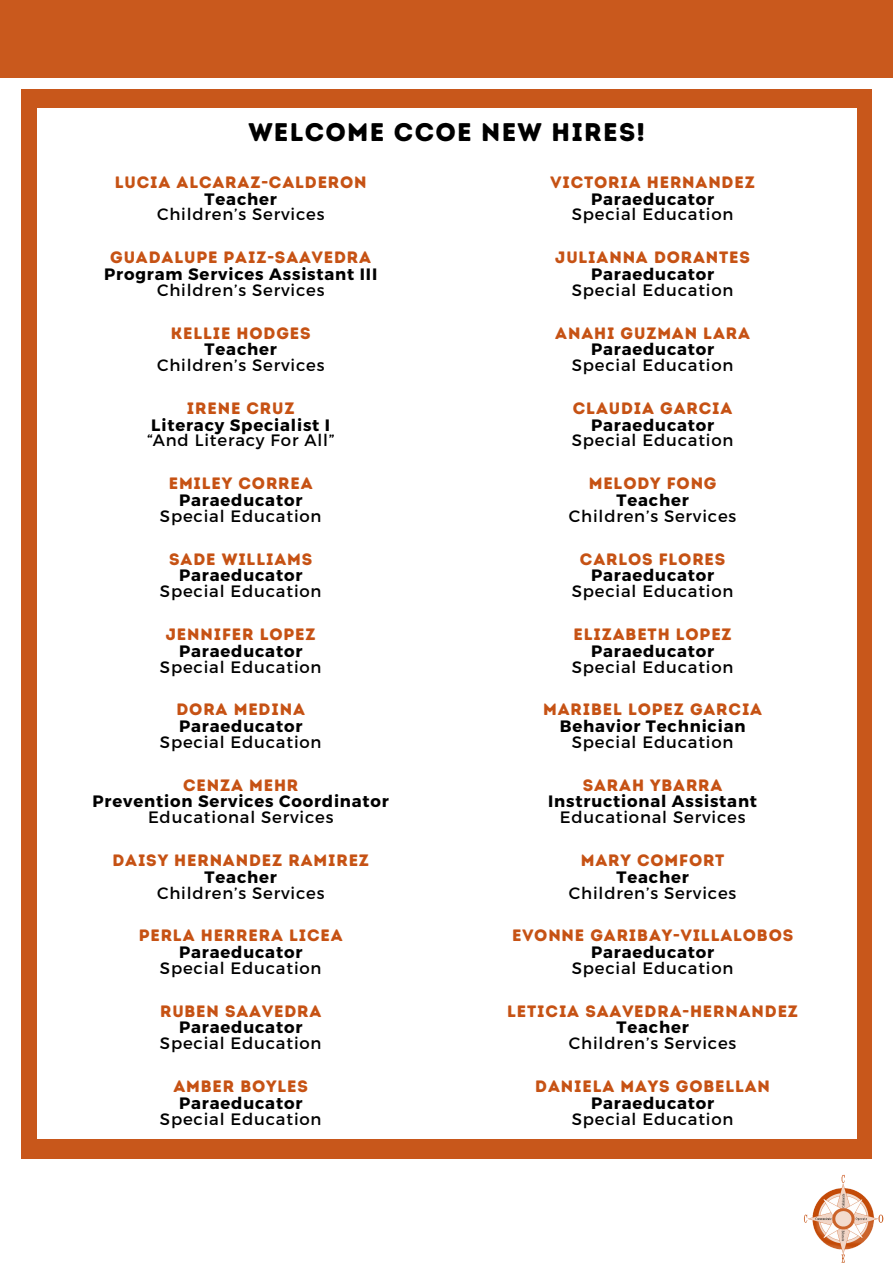
<style>
.page{position:relative;width:893px;height:1264px;background:#fff}
.page>*{position:absolute;margin:0;border:0;box-sizing:border-box;transform-origin:0 0}
.t1{font:25.5px "Intro Rust Base";letter-spacing:.05em;color:#000}
.t2{font:16.5px "Montserrat";letter-spacing:.05em;color:#000}
.t3{font:16.5px "Intro Rust Base";letter-spacing:.05em;color:#c65214}
.t4{font:700 16.5px "Montserrat";letter-spacing:.05em;color:#000}
</style>
<div class="page">
<div style="left:0;top:0;width:892px;height:78px;background:#c9591d"></div>
<img style="left:803px;top:1174px;width:81px;height:88px">
<div style="left:21px;top:89px;width:851px;height:1069px;background:#c8571b"></div>
<div style="left:37px;top:108px;width:819px;height:1030px;background:#fff"></div>
<h1 class="t1" style="left:248px;top:117px;width:398px">WELCOME CCOE NEW HIRES!</h1>
<p class="t3" style="left:115px;top:172px;width:253px">LUCIA ALCARAZ-CALDERON</p>
<p class="t4" style="left:204px;top:188px;width:74px">Teacher</p>
<p class="t2" style="left:157px;top:204px;width:169px">Children’s Services</p>
<p class="t3" style="left:110px;top:247px;width:262px">GUADALUPE PAIZ-SAAVEDRA</p>
<p class="t4" style="left:104px;top:263px;width:274px">Program Services Assistant III</p>
<p class="t2" style="left:157px;top:279px;width:169px">Children’s Services</p>
<p class="t3" style="left:171px;top:323px;width:141px">KELLIE HODGES</p>
<p class="t4" style="left:204px;top:339px;width:74px">Teacher</p>
<p class="t2" style="left:157px;top:354px;width:169px">Children’s Services</p>
<p class="t3" style="left:187px;top:398px;width:109px">IRENE CRUZ</p>
<p class="t4" style="left:151px;top:414px;width:180px">Literacy Specialist I</p>
<p class="t2" style="left:147px;top:430px;width:189px">“And Literacy For All”</p>
<p class="t3" style="left:169px;top:473px;width:145px">EMILEY CORREA</p>
<p class="t4" style="left:179px;top:489px;width:125px">Paraeducator</p>
<p class="t2" style="left:160px;top:505px;width:163px">Special Education</p>
<p class="t3" style="left:169px;top:549px;width:145px">SADE WILLIAMS</p>
<p class="t4" style="left:179px;top:565px;width:125px">Paraeducator</p>
<p class="t2" style="left:160px;top:580px;width:163px">Special Education</p>
<p class="t3" style="left:166px;top:624px;width:151px">JENNIFER LOPEZ</p>
<p class="t4" style="left:179px;top:640px;width:125px">Paraeducator</p>
<p class="t2" style="left:160px;top:656px;width:163px">Special Education</p>
<p class="t3" style="left:176px;top:699px;width:130px">DORA MEDINA</p>
<p class="t4" style="left:179px;top:715px;width:125px">Paraeducator</p>
<p class="t2" style="left:160px;top:731px;width:163px">Special Education</p>
<p class="t3" style="left:183px;top:774px;width:117px">CENZA MEHR</p>
<p class="t4" style="left:92px;top:790px;width:298px">Prevention Services Coordinator</p>
<p class="t2" style="left:148px;top:806px;width:187px">Educational Services</p>
<p class="t3" style="left:112px;top:850px;width:258px">DAISY HERNANDEZ RAMIREZ</p>
<p class="t4" style="left:204px;top:866px;width:74px">Teacher</p>
<p class="t2" style="left:157px;top:881px;width:169px">Children’s Services</p>
<p class="t3" style="left:139px;top:925px;width:205px">PERLA HERRERA LICEA</p>
<p class="t4" style="left:179px;top:941px;width:125px">Paraeducator</p>
<p class="t2" style="left:160px;top:957px;width:163px">Special Education</p>
<p class="t3" style="left:160px;top:1000px;width:163px">RUBEN SAAVEDRA</p>
<p class="t4" style="left:179px;top:1016px;width:125px">Paraeducator</p>
<p class="t2" style="left:160px;top:1032px;width:163px">Special Education</p>
<p class="t3" style="left:173px;top:1076px;width:136px">AMBER BOYLES</p>
<p class="t4" style="left:179px;top:1092px;width:125px">Paraeducator</p>
<p class="t2" style="left:160px;top:1107px;width:163px">Special Education</p>
<p class="t3" style="left:550px;top:172px;width:206px">VICTORIA HERNANDEZ</p>
<p class="t4" style="left:591px;top:188px;width:125px">Paraeducator</p>
<p class="t2" style="left:571px;top:204px;width:163px">Special Education</p>
<p class="t3" style="left:555px;top:247px;width:196px">JULIANNA DORANTES</p>
<p class="t4" style="left:591px;top:263px;width:125px">Paraeducator</p>
<p class="t2" style="left:571px;top:279px;width:163px">Special Education</p>
<p class="t3" style="left:555px;top:323px;width:196px">ANAHI GUZMAN LARA</p>
<p class="t4" style="left:591px;top:339px;width:125px">Paraeducator</p>
<p class="t2" style="left:571px;top:354px;width:163px">Special Education</p>
<p class="t3" style="left:573px;top:398px;width:161px">CLAUDIA GARCIA</p>
<p class="t4" style="left:591px;top:414px;width:125px">Paraeducator</p>
<p class="t2" style="left:571px;top:430px;width:163px">Special Education</p>
<p class="t3" style="left:588px;top:473px;width:129px">MELODY FONG</p>
<p class="t4" style="left:616px;top:489px;width:74px">Teacher</p>
<p class="t2" style="left:569px;top:505px;width:169px">Children’s Services</p>
<p class="t3" style="left:580px;top:549px;width:147px">CARLOS FLORES</p>
<p class="t4" style="left:591px;top:565px;width:125px">Paraeducator</p>
<p class="t2" style="left:571px;top:580px;width:163px">Special Education</p>
<p class="t3" style="left:573px;top:624px;width:160px">ELIZABETH LOPEZ</p>
<p class="t4" style="left:591px;top:640px;width:125px">Paraeducator</p>
<p class="t2" style="left:571px;top:656px;width:163px">Special Education</p>
<p class="t3" style="left:543px;top:699px;width:221px">MARIBEL LOPEZ GARCIA</p>
<p class="t4" style="left:559px;top:715px;width:187px">Behavior Technician</p>
<p class="t2" style="left:571px;top:731px;width:163px">Special Education</p>
<p class="t3" style="left:582px;top:774px;width:141px">SARAH YBARRA</p>
<p class="t4" style="left:548px;top:790px;width:210px">Instructional Assistant</p>
<p class="t2" style="left:560px;top:806px;width:187px">Educational Services</p>
<p class="t3" style="left:580px;top:850px;width:145px">MARY COMFORT</p>
<p class="t4" style="left:616px;top:866px;width:74px">Teacher</p>
<p class="t2" style="left:569px;top:881px;width:169px">Children’s Services</p>
<p class="t3" style="left:512px;top:925px;width:283px">EVONNE GARIBAY-VILLALOBOS</p>
<p class="t4" style="left:591px;top:941px;width:125px">Paraeducator</p>
<p class="t2" style="left:571px;top:957px;width:163px">Special Education</p>
<p class="t3" style="left:507px;top:1000px;width:292px">LETICIA SAAVEDRA-HERNANDEZ</p>
<p class="t4" style="left:616px;top:1016px;width:74px">Teacher</p>
<p class="t2" style="left:569px;top:1032px;width:169px">Children’s Services</p>
<p class="t3" style="left:535px;top:1076px;width:236px">DANIELA MAYS GOBELLAN</p>
<p class="t4" style="left:591px;top:1092px;width:125px">Paraeducator</p>
<p class="t2" style="left:571px;top:1107px;width:163px">Special Education</p>
</div>
